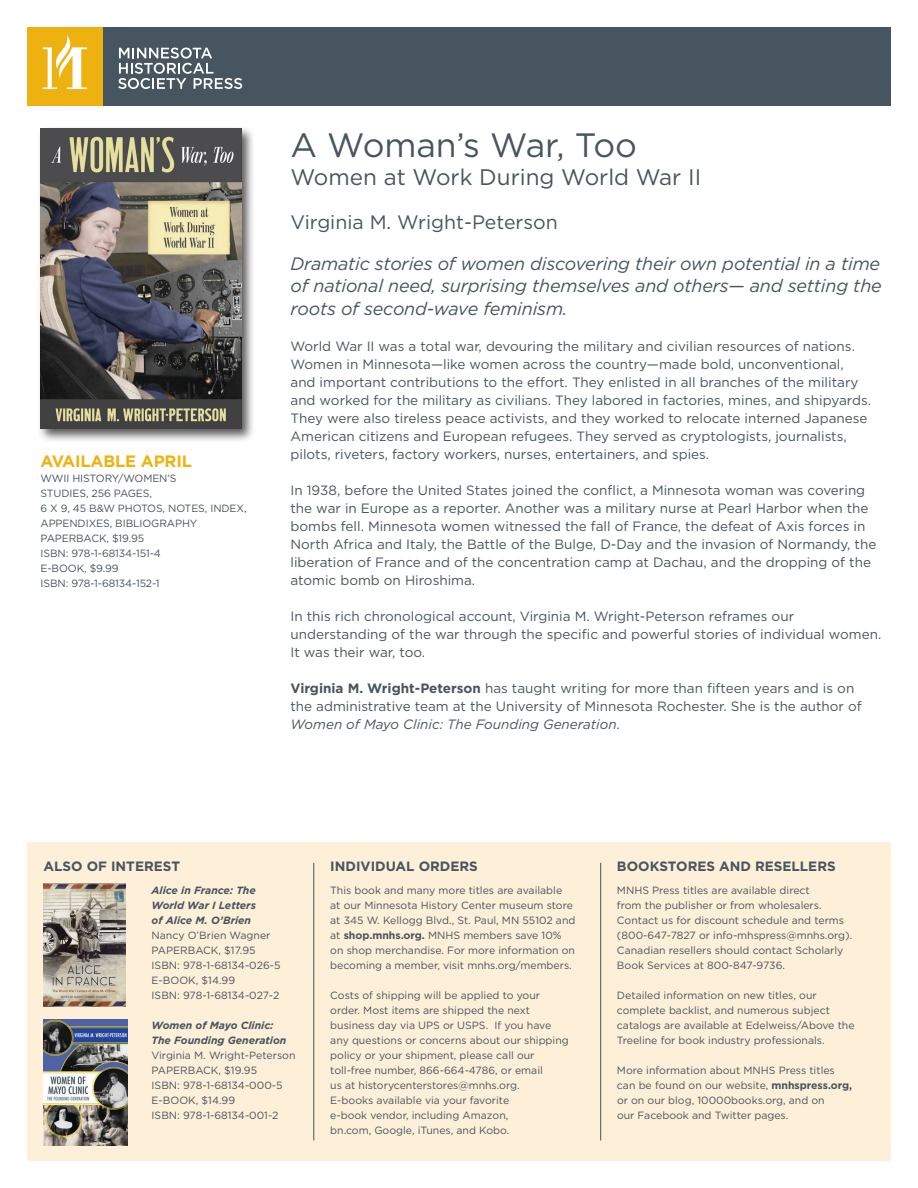
<style>
.page{position:relative;width:918px;height:1188px;background:#fff}
.page>*{position:absolute;margin:0;border:0;box-sizing:border-box;transform-origin:0 0}
.t1{font:33.75px "Gotham";letter-spacing:-.005em;color:#465560}
.t2{font:22.5px "Gotham";color:#465560}
.t3{font:19.5px "Gotham";color:#465560}
.t4{font:italic 18px/22.5px "Gotham";letter-spacing:-.01em;color:#465560;text-align:justify}
.t5{font:700 16.5px "Gotham";letter-spacing:-.01em;color:#eeb210}
.t6{font:13.5px/18px "Gotham";color:#465560}
.t7{font:700 13.5px "Gotham";color:#465560}
.t8{font:10.5px/15px "Gotham";color:#465560}
.t9{font:italic 700 10.5px/15px "Gotham";color:#465560;text-align:justify}
.s1{font-weight:700}
.s2{font-style:italic}
</style>
<div class="page">
<div style="left:27px;top:842px;width:864px;height:319px;background:#fdefd8"></div>
<div style="left:103px;top:27px;width:788px;height:78px;background:#465560"></div>
<div style="left:27px;top:27px;width:76px;height:78px;background:#eeb210"></div>
<svg style="left:43px;top:35px;width:44px;height:54px"></svg>
<svg style="left:118px;top:48px;width:124px;height:41px"></svg>
<hr style="left:314px;top:863px;width:1px;height:277px;background:#465560">
<hr style="left:600px;top:863px;width:1px;height:277px;background:#465560">
<div style="left:37px;top:125px;width:218px;height:318px;background:#231f20;opacity:.75"></div>
<img style="left:40px;top:129px;width:201px;height:300px">
<img style="left:44px;top:1019px;width:83px;height:126px">
<img style="left:44px;top:883px;width:81px;height:123px">
<p class="t5" style="left:40px;top:452px;width:153px">AVAILABLE APRIL</p>
<p class="t8" style="left:40px;top:471px;width:138px">WWII HISTORY/WOMEN’S<br>STUDIES, 256 PAGES,</p>
<p class="t8" style="left:40px;top:501px;width:208px">6 X 9, 45 B&amp;W PHOTOS, NOTES, INDEX,</p>
<p class="t8" style="left:40px;top:516px;width:158px">APPENDIXES, BIBLIOGRAPHY</p>
<p class="t8" style="left:40px;top:531px;width:105px">PAPERBACK, $19.95</p>
<p class="t8" style="left:40px;top:546px;width:122px">ISBN: 978-1-68134-151-4</p>
<p class="t8" style="left:40px;top:561px;width:80px">E-BOOK, $9.99</p>
<p class="t8" style="left:40px;top:576px;width:121px">ISBN: 978-1-68134-152-1</p>
<p class="t1" style="left:291px;top:126px;width:348px">A Woman’s War, Too</p>
<p class="t2" style="left:291px;top:165px;width:412px">Women at Work During World War II</p>
<p class="t3" style="left:291px;top:212px;width:269px">Virginia M. Wright-Peterson</p>
<p class="t4" style="left:291px;top:252px;width:593px">Dramatic stories of women discovering their own potential in a time of national need, surprising themselves and others— and setting the roots of second-wave feminism.</p>
<p class="t6" style="left:291px;top:337px;width:582px">World War II was a total war, devouring the military and civilian resources of nations.<br>Women in Minnesota—like women across the country—made bold, unconventional, and important contributions to the effort. They enlisted in all branches of the military and worked for the military as civilians. They labored in factories, mines, and shipyards.<br>They were also tireless peace activists, and they worked to relocate interned Japanese American citizens and European refugees. They served as cryptologists, journalists, pilots, riveters, factory workers, nurses, entertainers, and spies.</p>
<p class="t6" style="left:291px;top:481px;width:587px">In 1938, before the United States joined the conflict, a Minnesota woman was covering the war in Europe as a reporter. Another was a military nurse at Pearl Harbor when the bombs fell. Minnesota women witnessed the fall of France, the defeat of Axis forces in North Africa and Italy, the Battle of the Bulge, D-Day and the invasion of Normandy, the liberation of France and of the concentration camp at Dachau, and the dropping of the atomic bomb on Hiroshima.</p>
<p class="t6" style="left:291px;top:607px;width:592px">In this rich chronological account, Virginia M. Wright-Peterson reframes our understanding of the war through the specific and powerful stories of individual women.<br>It was their war, too.</p>
<p class="t6" style="left:291px;top:679px;width:573px"><span class="s1">Virginia M. Wright-Peterson</span> has taught writing for more than fifteen years and is on the administrative team at the University of Minnesota Rochester. She is the author of<br><span class="s2">Women of Mayo Clinic: The Founding Generation</span>.</p>
<p class="t7" style="left:44px;top:859px;width:138px">ALSO OF INTEREST</p>
<p class="t9" style="left:152px;top:882px;width:106px">Alice in France: The World War I Letters of Alice M. O’Brien</p>
<p class="t8" style="left:152px;top:927px;width:120px">Nancy O’Brien Wagner</p>
<p class="t8" style="left:152px;top:942px;width:106px">PAPERBACK, $17.95</p>
<p class="t8" style="left:152px;top:957px;width:130px">ISBN: 978-1-68134-026-5</p>
<p class="t8" style="left:152px;top:972px;width:85px">E-BOOK, $14.99</p>
<p class="t8" style="left:152px;top:987px;width:129px">ISBN: 978-1-68134-027-2</p>
<p class="t9" style="left:152px;top:1017px;width:136px">Women of Mayo Clinic:<br>The Founding Generation</p>
<p class="t8" style="left:152px;top:1047px;width:145px">Virginia M. Wright-Peterson</p>
<p class="t8" style="left:152px;top:1062px;width:107px">PAPERBACK, $19.95</p>
<p class="t8" style="left:152px;top:1077px;width:132px">ISBN: 978-1-68134-000-5</p>
<p class="t8" style="left:152px;top:1092px;width:85px">E-BOOK, $14.99</p>
<p class="t8" style="left:152px;top:1107px;width:129px">ISBN: 978-1-68134-001-2</p>
<p class="t7" style="left:330px;top:859px;width:149px">INDIVIDUAL ORDERS</p>
<p class="t8" style="left:330px;top:882px;width:247px">This book and many more titles are available<br>at our Minnesota History Center museum store at 345 W. Kellogg Blvd., St. Paul, MN 55102 and at <span class="s1">shop.mnhs.org.</span> MNHS members save 10% on shop merchandise. For more information on becoming a member, visit mnhs.org/members.</p>
<p class="t8" style="left:330px;top:987px;width:240px">Costs of shipping will be applied to your order. Most items are shipped the next business day via UPS or USPS. If you have any questions or concerns about our shipping policy or your shipment, please call our toll-free number, 866-664-4786, or email<br>us at historycenterstores@mnhs.org.</p>
<p class="t8" style="left:330px;top:1092px;width:181px;text-align:justify">E-books available via your favorite e-book vendor, including Amazon, bn.com, Google, iTunes, and Kobo.</p>
<p class="t7" style="left:617px;top:859px;width:220px">BOOKSTORES AND RESELLERS</p>
<p class="t8" style="left:617px;top:882px;width:237px">MNHS Press titles are available direct<br>from the publisher or from wholesalers.<br>Contact us for discount schedule and terms (800-647-7827 or info-mhspress@mnhs.org).<br>Canadian resellers should contact Scholarly Book Services at 800-847-9736.</p>
<p class="t8" style="left:617px;top:987px;width:239px">Detailed information on new titles, our complete backlist, and numerous subject catalogs are available at Edelweiss/Above the Treeline for book industry professionals.</p>
<p class="t8" style="left:617px;top:1062px;width:237px">More information about MNHS Press titles can be found on our website, <span class="s1">mnhspress.org, </span>or on our blog, 10000books.org, and on<br>our Facebook and Twitter pages.</p>
</div>
